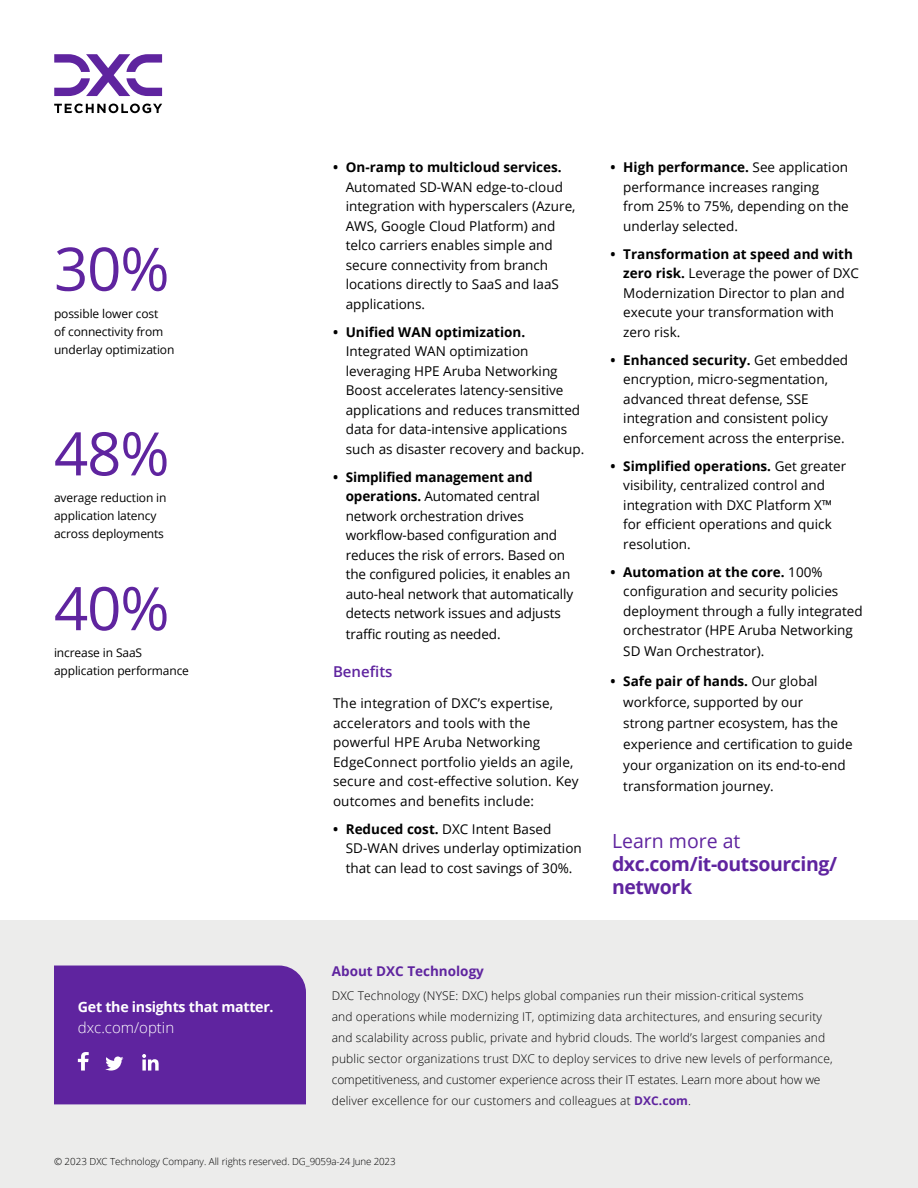
<style>
.page{position:relative;width:918px;height:1188px;background:#fff}
.page>*{position:absolute;margin:0;border:0;box-sizing:border-box;transform-origin:0 0}
.t1{font:60px "Open Sans";color:#5f249f}
.t2{font:700 19.5px/23.4px "Open Sans";letter-spacing:-.02em;color:#5f249f}
.t3{font:19.5px "Open Sans";color:#5f249f}
.t4{font:300 15px "Open Sans";color:#fff}
.t5{font:600 15px "Open Sans";color:#5f249f}
.t6{font:700 14.25px "Open Sans";letter-spacing:-.02em;color:#fff}
.t7{font:13.5px/19.5px "Open Sans";color:#000}
.t8{font:700 13.5px "Open Sans";color:#000}
.t9{font:700 13.5px "Open Sans";color:#5f249f}
.t10{font:300 12px/21px "Open Sans";letter-spacing:.01em;color:#000}
.t11{font:12px/18px "Open Sans";letter-spacing:-.01em;color:#000}
.t12{font:300 9.75px "Open Sans";color:#000}
.s1{font-weight:700}
.s2{font-weight:700;color:#5f249f}
</style>
<div class="page">
<svg style="left:54px;top:104px;width:108px;height:9px"></svg>
<svg style="left:54px;top:54px;width:108px;height:42px"></svg>
<div style="left:1px;top:920px;width:917px;height:268px;background:#ececeb"></div>
<div style="left:54px;top:966px;width:252px;height:138px;background:#5f249f"></div>
<h1 class="t1" style="left:54px;top:228px;width:117px">30%</h1>
<p class="t11" style="left:54px;top:304px;width:122px">possible lower cost<br>of connectivity from underlay optimization</p>
<h1 class="t1" style="left:54px;top:413px;width:117px">48%</h1>
<p class="t11" style="left:54px;top:489px;width:114px">average reduction in application latency across deployments</p>
<h1 class="t1" style="left:54px;top:567px;width:117px">40%</h1>
<p class="t11" style="left:54px;top:644px;width:137px">increase in SaaS application performance</p>
<p class="t6" style="left:78px;top:997px;width:197px">Get the insights that matter.</p>
<p class="t4" style="left:78px;top:1018px;width:98px">dxc.com/optin</p>
<p class="t8" style="left:333px;top:158px;width:230px">• On-ramp to multicloud services.</p>
<p class="t7" style="left:346px;top:177px;width:231px">Automated SD-WAN edge-to-cloud integration with hyperscalers (Azure,<br>AWS, Google Cloud Platform) and telco carriers enables simple and secure connectivity from branch locations directly to SaaS and IaaS applications.</p>
<p class="t8" style="left:333px;top:322px;width:194px">• Unified WAN optimization.</p>
<p class="t7" style="left:346px;top:341px;width:240px">Integrated WAN optimization leveraging HPE Aruba Networking Boost accelerates latency-sensitive applications and reduces transmitted data for data-intensive applications such as disaster recovery and backup.</p>
<p class="t7" style="left:346px;top:467px;width:229px;text-indent:-13px"><span class="s1">• Simplified management and operations.</span> Automated central network orchestration drives workflow-based configuration and reduces the risk of errors. Based on the configured policies, it enables an auto-heal network that automatically detects network issues and adjusts</p>
<p class="t7" style="left:346px;top:624px;width:156px">traffic routing as needed.</p>
<p class="t5" style="left:333px;top:661px;width:61px">Benefits</p>
<p class="t7" style="left:333px;top:693px;width:247px">The integration of DXC’s expertise, accelerators and tools with the powerful HPE Aruba Networking EdgeConnect portfolio yields an agile, secure and cost-effective solution. Key outcomes and benefits include:</p>
<p class="t7" style="left:346px;top:819px;width:238px;text-indent:-13px"><span class="s1">• Reduced cost.</span> DXC Intent Based<br>SD-WAN drives underlay optimization that can lead to cost savings of 30%.</p>
<p class="t7" style="left:623px;top:157px;width:227px;text-indent:-13px"><span class="s1">• High performance.</span> See application performance increases ranging from 25% to 75%, depending on the underlay selected.</p>
<p class="t7" style="left:623px;top:244px;width:237px;text-indent:-13px"><span class="s1">• Transformation at speed and with zero risk.</span> Leverage the power of DXC<br>Modernization Director to plan and execute your transformation with zero risk.</p>
<p class="t7" style="left:623px;top:350px;width:227px;text-indent:-13px"><span class="s1">• Enhanced security.</span> Get embedded encryption, micro-segmentation, advanced threat defense, SSE integration and consistent policy enforcement across the enterprise.</p>
<p class="t7" style="left:623px;top:456px;width:224px;text-indent:-13px"><span class="s1">• Simplified operations.</span> Get greater visibility, centralized control and integration with DXC Platform X™ for efficient operations and quick resolution.</p>
<p class="t7" style="left:623px;top:562px;width:241px;text-indent:-13px"><span class="s1">• Automation at the core.</span> 100% configuration and security policies deployment through a fully integrated orchestrator (HPE Aruba Networking</p>
<p class="t7" style="left:623px;top:641px;width:143px">SD Wan Orchestrator).</p>
<p class="t7" style="left:623px;top:670px;width:231px;line-height:21px;text-indent:-13px"><span class="s1">• Safe pair of hands.</span> Our global workforce, supported by our<br>strong partner ecosystem, has the experience and certification to guide your organization on its end-to-end transformation journey.</p>
<h2 class="t3" style="left:612px;top:827px;width:130px">Learn more at</h2>
<h2 class="t2" style="left:612px;top:852px;width:227px">dxc.com/it-outsourcing/ network</h2>
<p class="t9" style="left:332px;top:961px;width:154px">About DXC Technology</p>
<p class="t10" style="left:332px;top:985px;width:502px">DXC Technology (NYSE: DXC) helps global companies run their mission-critical systems<br>and operations while modernizing IT, optimizing data architectures, and ensuring security and scalability across public, private and hybrid clouds. The world’s largest companies and public sector organizations trust DXC to deploy services to drive new levels of performance, competitiveness, and customer experience across their IT estates. Learn more about how we deliver excellence for our customers and colleagues at <span class="s2">DXC.com</span>.</p>
<p class="t12" style="left:54px;top:1154px;width:343px">© 2023 DXC Technology Company. All rights reserved. DG_9059a-24 June 2023</p>
</div>
